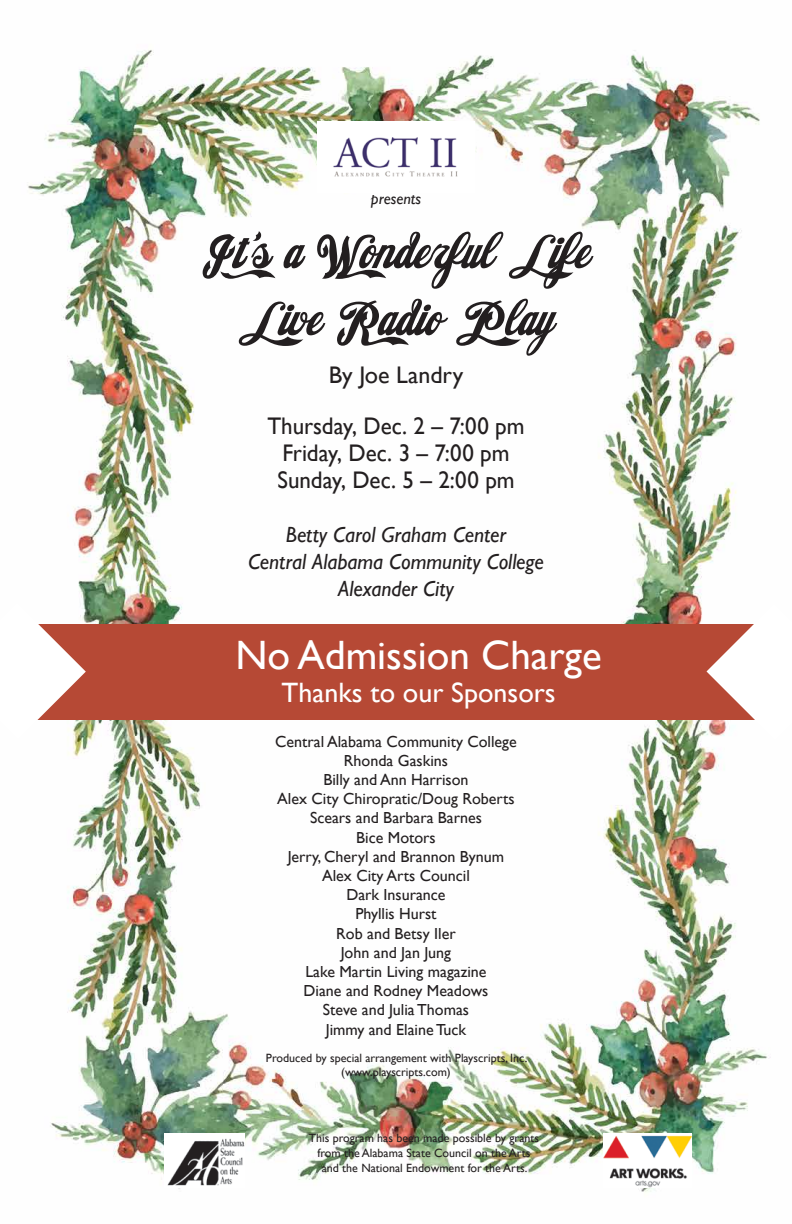
<style>
.page{position:relative;width:792px;height:1224px;background:#fff}
.page>*{position:absolute;margin:0;border:0;box-sizing:border-box;transform-origin:0 0}
.t1{font:64px/67px "American Pop One";color:#231f20;text-align:center}
.t2{font:41px "Gill Sans";color:#fff}
.t3{font:28px "Gill Sans";color:#fff}
.t4{font:24px/27px "Gill Sans";color:#231f20;text-align:center;scale:.96 1}
.t5{font:24px "Gill Sans";color:#231f20}
.t6{font:italic 22px/27px "Gill Sans";color:#231f20;text-align:center}
.t7{font:16px/19.2px "Gill Sans";color:#231f20;text-align:center}
.t8{font:italic 16px "Gill Sans";color:#231f20}
.t9{font:12px/15px "Gill Sans";color:#231f20;text-align:center}
</style>
<div class="page">
<img style="left:28px;top:50px;width:743px;height:1142px">
<div style="left:36px;top:624px;width:720px;height:96px;background:#b64935"></div>
<svg style="left:28px;top:603px;width:58px;height:137px"></svg>
<svg style="left:706px;top:604px;width:65px;height:136px"></svg>
<img style="left:164px;top:1134px;width:80px;height:53px">
<img style="left:603px;top:1134px;width:88px;height:54px">
<img style="left:317px;top:122px;width:158px;height:71px">
<p class="t8" style="left:371px;top:189px;width:52px">presents</p>
<h1 class="t1" style="left:203px;top:226px;width:390px">It’s a Wonderful Life<br>Live Radio Play</h1>
<h3 class="t5" style="left:329px;top:360px;width:136px">By Joe Landry</h3>
<h3 class="t4" style="left:267px;top:412px;width:269px">Thursday, Dec. 2 – 7:00 pm<br>Friday, Dec. 3 – 7:00 pm<br>Sunday, Dec. 5 – 2:00 pm</h3>
<h3 class="t6" style="left:248px;top:521px;width:297px">Betty Carol Graham Center<br>Central Alabama Community College<br>Alexander City</h3>
<h2 class="t2" style="left:236px;top:631px;width:368px">No Admission Charge</h2>
<h3 class="t3" style="left:282px;top:676px;width:276px">Thanks to our Sponsors</h3>
<p class="t7" style="left:275px;top:731px;width:243px">Central Alabama Community College<br>Rhonda Gaskins<br>Billy and Ann Harrison<br>Alex City Chiropratic/Doug Roberts<br>Scears and Barbara Barnes<br>Bice Motors<br>Jerry, Cheryl and Brannon Bynum<br>Alex City Arts Council<br>Dark Insurance<br>Phyllis Hurst<br>Rob and Betsy Iler<br>John and Jan Jung<br>Lake Martin Living magazine<br>Diane and Rodney Meadows<br>Steve and Julia Thomas<br>Jimmy and Elaine Tuck</p>
<p class="t9" style="left:266px;top:1050px;width:263px;line-height:14.4px">Produced by special arrangement with Playscripts, Inc. (www.playscripts.com)</p>
<p class="t9" style="left:309px;top:1130px;width:232px">This program has been made possible by grants from the Alabama State Council on the Arts and the National Endowment for the Arts.</p>
</div>
